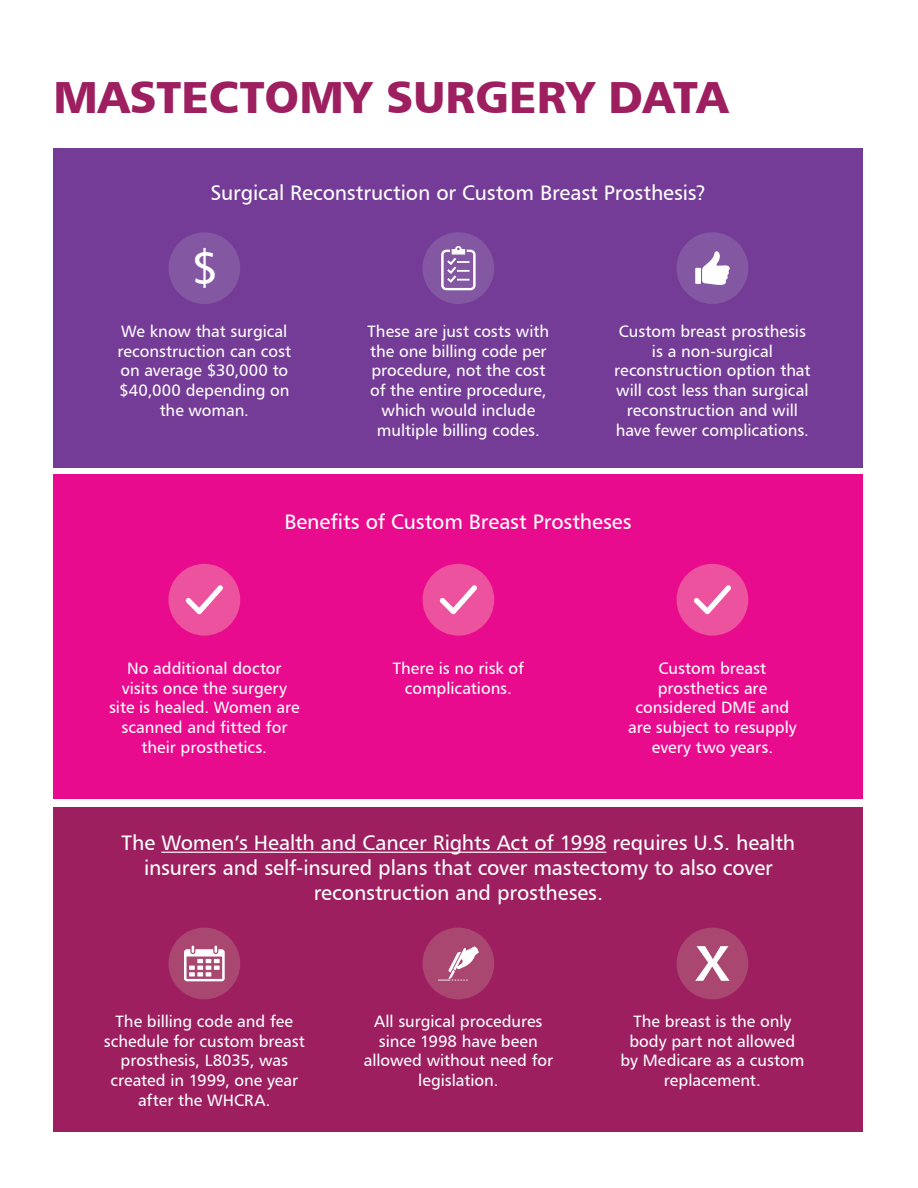
<style>
.page{position:relative;width:918px;height:1188px;background:#fff}
.page>*{position:absolute;margin:0;border:0;box-sizing:border-box;transform-origin:0 0}
.t1{font:46.5px "Humanist 777 BT Roman B";color:#fff}
.t2{font:45px "Humanist 777 BT Black B";color:#9d1f60}
.t3{font:21px/25.2px "Humanist 777 BT Roman B";letter-spacing:-.005em;color:#fff;text-align:center}
.t4{font:16.5px/19.8px "Humanist 777 BT Roman B";color:#fff;text-align:center}
</style>
<div class="page">
<div style="left:53px;top:475px;width:809px;height:324px;background:#e90b8d"></div>
<div style="left:53px;top:807px;width:809px;height:324px;background:#9d1f60"></div>
<div style="left:53px;top:148px;width:810px;height:320px;background:#753c97"></div>
<hr style="left:161px;top:852px;width:445px;height:1px;background:#fff">
<div style="left:168px;top:928px;width:72px;height:71px;background:#a94771;border-radius:50%"></div>
<svg style="left:184px;top:946px;width:41px;height:35px"></svg>
<div style="left:423px;top:928px;width:71px;height:71px;background:#a94771;border-radius:50%"></div>
<svg style="left:438px;top:946px;width:41px;height:35px"></svg>
<div style="left:168px;top:232px;width:72px;height:72px;background:#8457a3;border-radius:50%"></div>
<div style="left:423px;top:232px;width:71px;height:72px;background:#8457a3;border-radius:50%"></div>
<div style="left:168px;top:564px;width:72px;height:72px;background:#ec529d;border-radius:50%"></div>
<svg style="left:186px;top:585px;width:37px;height:29px"></svg>
<div style="left:423px;top:564px;width:71px;height:72px;background:#ec529d;border-radius:50%"></div>
<svg style="left:440px;top:585px;width:37px;height:29px"></svg>
<div style="left:677px;top:564px;width:71px;height:72px;background:#ec529d;border-radius:50%"></div>
<svg style="left:694px;top:585px;width:37px;height:29px"></svg>
<svg style="left:441px;top:246px;width:35px;height:44px"></svg>
<div style="left:677px;top:232px;width:71px;height:72px;background:#8457a3;border-radius:50%"></div>
<svg style="left:695px;top:251px;width:35px;height:34px"></svg>
<div style="left:677px;top:928px;width:71px;height:71px;background:#a94771;border-radius:50%"></div>
<svg style="left:695px;top:946px;width:35px;height:35px"></svg>
<h2 class="t2" style="left:53px;top:68px;width:676px">MASTECTOMY SURGERY DATA</h2>
<p class="t3" style="left:211px;top:180px;width:497px">Surgical Reconstruction or Custom Breast Prosthesis?</p>
<h1 class="t1" style="left:191px;top:239px;width:28px">$</h1>
<p class="t4" style="left:118px;top:321px;width:175px">We know that surgical reconstruction can cost on average $30,000 to $40,000 depending on the woman.</p>
<p class="t4" style="left:368px;top:321px;width:183px">These are just costs with the one billing code per procedure, not the cost of the entire procedure, which would include multiple billing codes.</p>
<p class="t4" style="left:614px;top:321px;width:198px">Custom breast prosthesis is a non-surgical reconstruction option that will cost less than surgical reconstruction and will have fewer complications.</p>
<p class="t3" style="left:284px;top:508px;width:349px">Benefits of Custom Breast Prostheses</p>
<p class="t4" style="left:393px;top:658px;width:133px">There is no risk of complications.</p>
<p class="t4" style="left:109px;top:658px;width:192px">No additional doctor visits once the surgery site is healed. Women are scanned and fitted for their prosthetics.</p>
<p class="t4" style="left:628px;top:658px;width:170px">Custom breast prosthetics are considered DME and are subject to resupply every two years.</p>
<p class="t3" style="left:122px;top:830px;width:675px">The Women’s Health and Cancer Rights Act of 1998 requires U.S. health insurers and self-insured plans that cover mastectomy to also cover reconstruction and prostheses.</p>
<p class="t4" style="left:104px;top:1011px;width:203px">The billing code and fee schedule for custom breast prosthesis, L8035, was created in 1999, one year after the WHCRA.</p>
<p class="t4" style="left:621px;top:1011px;width:185px">The breast is the only body part not allowed by Medicare as a custom replacement.</p>
<p class="t4" style="left:364px;top:1011px;width:191px">All surgical procedures since 1998 have been allowed without need for legislation.</p>
</div>
